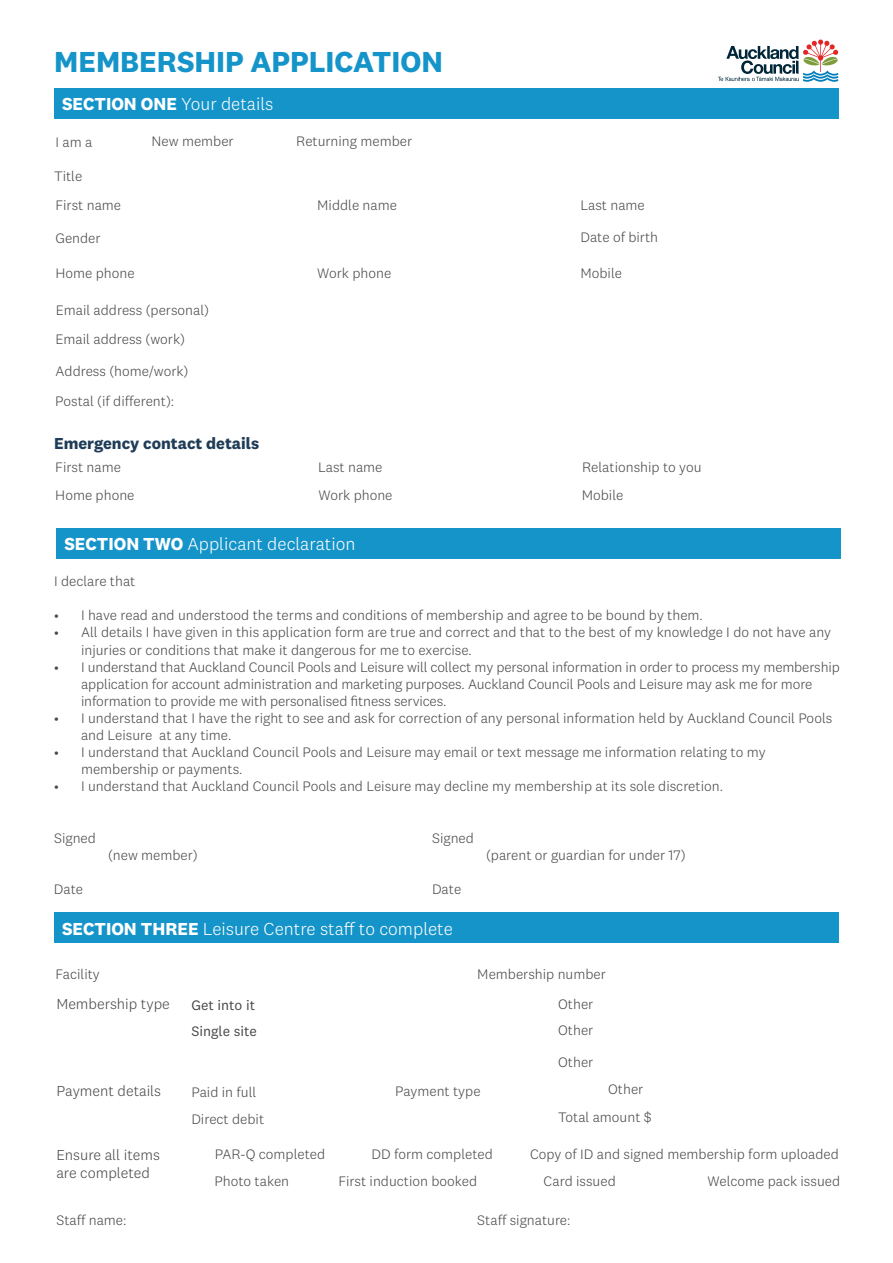
<style>
.page{position:relative;width:893px;height:1263px;background:#fff}
.page>*{position:absolute;margin:0;border:0;box-sizing:border-box;transform-origin:0 0}
.t1{font:700 30px "National 2";color:#1594ca}
.t2{font:300 18px "National 2";color:#fff}
.t3{font:700 16.5px "National 2";color:#203d58}
.t4{font:300 15px/18px "National 2";color:#48484a}
.t5{font:300 14.25px/17.1px "National 2";color:#48484a}
.t6{font:14.25px/26.2px "National 2";color:#48484a}
.s1{font-weight:700}
</style>
<div class="page">
<div style="left:54px;top:88px;width:785px;height:31px;background:#1594ca"></div>
<div style="left:56px;top:528px;width:785px;height:31px;background:#1594ca"></div>
<div style="left:54px;top:912px;width:785px;height:31px;background:#1594ca"></div>
<svg style="left:718px;top:40px;width:120px;height:42px"></svg>
<h1 class="t1" style="left:54px;top:43px;width:390px">MEMBERSHIP APPLICATION</h1>
<p class="t2" style="left:62px;top:94px;width:213px"><span class="s1">SECTION ONE</span> Your details</p>
<p class="t5" style="left:56px;top:134px;width:38px">I am a</p>
<p class="t5" style="left:152px;top:132px;width:84px">New member</p>
<p class="t5" style="left:296px;top:132px;width:118px">Returning member</p>
<p class="t5" style="left:54px;top:167px;width:30px">Title</p>
<p class="t5" style="left:56px;top:196px;width:67px">First name</p>
<p class="t5" style="left:317px;top:196px;width:81px">Middle name</p>
<p class="t5" style="left:580px;top:196px;width:66px">Last name</p>
<p class="t5" style="left:56px;top:230px;width:47px">Gender</p>
<p class="t5" style="left:580px;top:228px;width:79px">Date of birth</p>
<p class="t5" style="left:56px;top:264px;width:81px">Home phone</p>
<p class="t5" style="left:317px;top:264px;width:75px">Work phone</p>
<p class="t5" style="left:580px;top:264px;width:43px">Mobile</p>
<p class="t5" style="left:56px;top:296px;width:155px;line-height:29.1px">Email address (personal)<br>Email address (work)</p>
<p class="t5" style="left:55px;top:357px;width:135px;line-height:29.1px">Address (home/work)<br>Postal (if different):</p>
<p class="t3" style="left:54px;top:433px;width:207px">Emergency contact details</p>
<p class="t5" style="left:55px;top:458px;width:67px">First name</p>
<p class="t5" style="left:318px;top:458px;width:66px">Last name</p>
<p class="t5" style="left:582px;top:458px;width:121px">Relationship to you</p>
<p class="t5" style="left:55px;top:487px;width:81px">Home phone</p>
<p class="t5" style="left:318px;top:487px;width:75px">Work phone</p>
<p class="t5" style="left:582px;top:487px;width:43px">Mobile</p>
<p class="t2" style="left:64px;top:534px;width:293px"><span class="s1">SECTION TWO</span> Applicant declaration</p>
<p class="t5" style="left:54px;top:573px;width:83px">I declare that</p>
<p class="t5" style="left:54px;top:607px;width:650px">• I have read and understood the terms and conditions of membership and agree to be bound by them.</p>
<p class="t5" style="left:81px;top:624px;width:752px;text-indent:-27px">• All details I have given in this application form are true and correct and that to the best of my knowledge I do not have any injuries or conditions that make it dangerous for me to exercise.</p>
<p class="t5" style="left:81px;top:658px;width:760px;text-indent:-27px">• I understand that Auckland Council Pools and Leisure will collect my personal information in order to process my membership application for account administration and marketing purposes. Auckland Council Pools and Leisure may ask me for more information to provide me with personalised fitness services.</p>
<p class="t5" style="left:81px;top:709px;width:753px;text-indent:-27px">• I understand that I have the right to see and ask for correction of any personal information held by Auckland Council Pools and Leisure at any time.</p>
<p class="t5" style="left:81px;top:744px;width:686px;text-indent:-27px">• I understand that Auckland Council Pools and Leisure may email or text message me information relating to my membership or payments.</p>
<p class="t5" style="left:54px;top:778px;width:670px">• I understand that Auckland Council Pools and Leisure may decline my membership at its sole discretion.</p>
<p class="t5" style="left:54px;top:829px;width:43px">Signed</p>
<p class="t5" style="left:432px;top:829px;width:43px">Signed</p>
<p class="t5" style="left:108px;top:846px;width:91px">(new member)</p>
<p class="t5" style="left:486px;top:846px;width:201px">(parent or guardian for under 17)</p>
<p class="t5" style="left:54px;top:880px;width:31px">Date</p>
<p class="t5" style="left:432px;top:880px;width:31px">Date</p>
<p class="t2" style="left:62px;top:918px;width:392px"><span class="s1">SECTION THREE</span> Leisure Centre staff to complete</p>
<p class="t5" style="left:56px;top:965px;width:46px">Facility</p>
<p class="t5" style="left:477px;top:965px;width:130px">Membership number</p>
<p class="t4" style="left:56px;top:995px;width:115px">Membership type</p>
<p class="t6" style="left:191px;top:992px;width:67px">Get into it<br>Single site</p>
<p class="t5" style="left:558px;top:995px;width:37px">Other</p>
<p class="t5" style="left:558px;top:1021px;width:37px">Other</p>
<p class="t5" style="left:558px;top:1053px;width:37px">Other</p>
<p class="t5" style="left:608px;top:1080px;width:37px">Other</p>
<p class="t4" style="left:56px;top:1081px;width:106px">Payment details</p>
<p class="t5" style="left:191px;top:1083px;width:66px">Paid in full</p>
<p class="t5" style="left:395px;top:1082px;width:87px">Payment type</p>
<p class="t5" style="left:191px;top:1110px;width:74px">Direct debit</p>
<p class="t5" style="left:558px;top:1109px;width:95px">Total amount $</p>
<p class="t4" style="left:56px;top:1145px;width:105px">Ensure all items are completed</p>
<p class="t5" style="left:530px;top:1145px;width:310px">Copy of ID and signed membership form uploaded</p>
<p class="t5" style="left:371px;top:1145px;width:123px">DD form completed</p>
<p class="t5" style="left:215px;top:1145px;width:112px">PAR-Q completed</p>
<p class="t5" style="left:214px;top:1173px;width:76px">Photo taken</p>
<p class="t5" style="left:338px;top:1172px;width:140px">First induction booked</p>
<p class="t5" style="left:544px;top:1173px;width:74px">Card issued</p>
<p class="t5" style="left:708px;top:1173px;width:134px">Welcome pack issued</p>
<p class="t5" style="left:56px;top:1211px;width:72px">Staff name:</p>
<p class="t5" style="left:477px;top:1211px;width:95px">Staff signature:</p>
</div>
